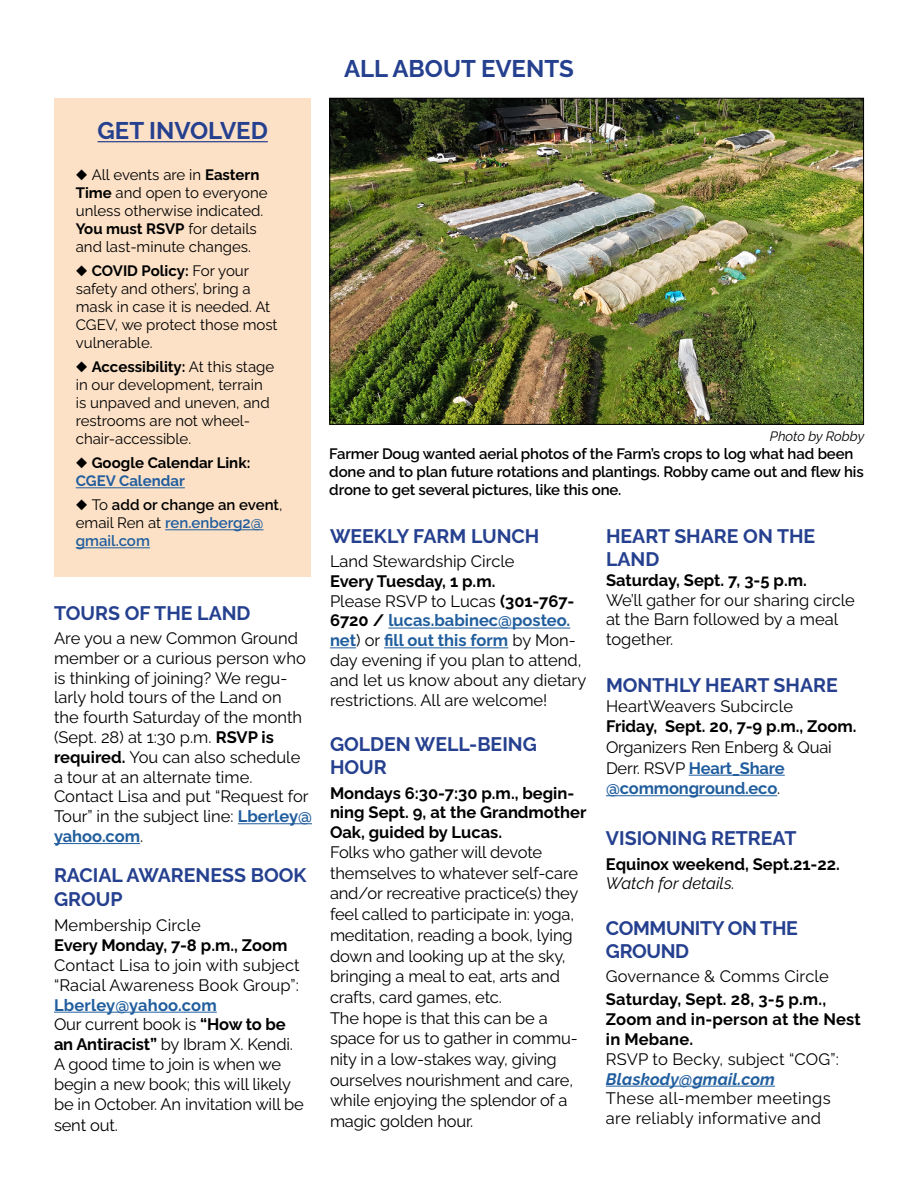
<style>
.page{position:relative;width:918px;height:1188px;background:#fff}
.page>*{position:absolute;margin:0;border:0;box-sizing:border-box;transform-origin:0 0}
.t1{font:700 24px "Raleway";color:#25408f}
.t2{font:700 19.5px/23.4px "Raleway";color:#25408f}
.t3{font:700 19.5px/23.4px "Raleway";letter-spacing:-.02em;color:#25408f}
.t4{font:16.5px/19.8px "Raleway";letter-spacing:-.01em;color:#000}
.t5{font:700 16.5px/19.8px "Raleway";color:#000}
.t6{font:16.5px/19.8px "Raleway";letter-spacing:.01em;color:#000}
.t7{font:16.5px/19.8px "Raleway";letter-spacing:.02em;color:#000}
.t8{font:italic 700 16.5px "Raleway";letter-spacing:.01em;color:#215e9e}
.t9{font:italic 16.5px "Raleway";color:#000}
.t10{font:15px/18px "Raleway";color:#000}
.t11{font:600 15px/18px "Raleway";letter-spacing:-.01em;color:#000}
.t12{font:600 15px/18px "Raleway";color:#215e9e}
.t13{font:700 15px/18px "Raleway";color:#000}
.t14{font:italic 13.5px "Raleway";letter-spacing:-.01em;color:#000}
.s1{font-weight:700}
.s2{color:#215e9e}
.s3{color:#000}
.s4{font-weight:400;color:#000}
.s5{font-weight:700;color:#215e9e}
</style>
<div class="page">
<hr style="left:238px;top:823px;width:74px;height:1px;background:#215e9e">
<hr style="left:54px;top:843px;width:86px;height:1px;background:#215e9e">
<hr style="left:54px;top:1012px;width:163px;height:1px;background:#215e9e">
<hr style="left:388px;top:628px;width:182px;height:1px;background:#215e9e">
<svg style="left:330px;top:647px;width:26px;height:1px"></svg>
<hr style="left:384px;top:647px;width:124px;height:1px;background:#215e9e">
<hr style="left:689px;top:775px;width:96px;height:1px;background:#215e9e">
<hr style="left:606px;top:795px;width:171px;height:1px;background:#215e9e">
<hr style="left:606px;top:1086px;width:169px;height:1px;background:#215e9e">
<div style="left:54px;top:98px;width:257px;height:479px;background:#fce1c7"></div>
<hr style="left:76px;top:487px;width:109px;height:1px;background:#215e9e">
<hr style="left:165px;top:529px;width:99px;height:1px;background:#215e9e">
<hr style="left:76px;top:547px;width:74px;height:1px;background:#215e9e">
<hr style="left:98px;top:141px;width:170px;height:1px;background:#25408f">
<img style="left:331px;top:100px;width:531px;height:323px">
<h1 class="t1" style="left:98px;top:112px;width:172px">GET INVOLVED</h1>
<p class="t10" style="left:76px;top:164px;width:193px">◆ All events are in <span class="s1">Eastern<br>Time</span> and open to everyone unless otherwise indicated.<br><span class="s1">You must RSVP</span> for details and last-minute changes.</p>
<p class="t10" style="left:76px;top:260px;width:203px">◆ <span class="s1">COVID Policy:</span> For your safety and others’, bring a mask in case it is needed. At<br>CGEV, we protect those most vulnerable.</p>
<p class="t10" style="left:76px;top:356px;width:200px">◆ <span class="s1">Accessibility:</span> At this stage in our development, terrain is unpaved and uneven, and restrooms are not wheel&shy;chair-accessible.</p>
<p class="t13" style="left:76px;top:453px;width:176px">◆ Google Calendar Link:<br><span class="s2">CGEV Calendar</span></p>
<p class="t12" style="left:76px;top:495px;width:208px"><span class="s3">◆</span> <span class="s4">To</span> <span class="s3">add or change an event</span><span class="s4">, email Ren at</span> ren.enberg2@ gmail.com</p>
<p class="t2" style="left:54px;top:599px;width:198px">TOURS OF THE LAND</p>
<p class="t4" style="left:54px;top:626px;width:259px">Are you a new Common Ground member or a curious person who is thinking of joining? We regu&shy;larly hold tours of the Land on<br>the fourth Saturday of the month (Sept. 28) at 1:30 p.m. <span class="s1">RSVP is required.</span> You can also schedule a tour at an alternate time.<br>Contact Lisa and put “Request for<br>Tour” in the subject line: <span class="s5">Lberley@ yahoo.com</span>.</p>
<p class="t2" style="left:54px;top:862px;width:254px">RACIAL AWARENESS BOOK<br>GROUP</p>
<p class="t6" style="left:54px;top:914px;width:148px">Membership Circle</p>
<p class="t5" style="left:54px;top:934px;width:235px">Every Monday, 7-8 p.m., Zoom</p>
<p class="t6" style="left:54px;top:953px;width:247px">Contact Lisa to join with subject “Racial Awareness Book Group”:</p>
<p class="t4" style="left:54px;top:993px;width:251px"><span class="s5">Lberley@yahoo.com<br></span>Our current book is <span class="s1">“How to be an Antiracist”</span> by Ibram X. Kendi.<br>A good time to join is when we begin a new book; this will likely be in October. An invitation will be</p>
<p class="t4" style="left:54px;top:1113px;width:65px">sent out.</p>
<h1 class="t1" style="left:344px;top:49px;width:231px">ALL ABOUT EVENTS</h1>
<p class="t14" style="left:770px;top:426px;width:96px">Photo by Robby</p>
<p class="t11" style="left:329px;top:443px;width:536px">Farmer Doug wanted aerial photos of the Farm’s crops to log what had been done and to plan future rotations and plantings. Robby came out and flew his drone to get several pictures, like this one.</p>
<p class="t2" style="left:330px;top:522px;width:211px">WEEKLY FARM LUNCH</p>
<p class="t4" style="left:330px;top:550px;width:186px">Land Stewardship Circle</p>
<p class="t4" style="left:330px;top:569px;width:258px"><span class="s1">Every Tuesday, 1 p.m.<br></span>Please RSVP to Lucas <span class="s1">(301-767-<br>6720 /</span> <span class="s5">lucas.babinec@posteo. net</span>) or <span class="s5">fill out this form</span> by Mon&shy;day evening if you plan to attend, and let us know about any dietary restrictions. All are welcome!</p>
<p class="t2" style="left:330px;top:730px;width:208px">GOLDEN WELL-BEING<br>HOUR</p>
<p class="t5" style="left:330px;top:781px;width:258px">Mondays 6:30-7:30 p.m., begin&shy;ning Sept. 9, at the Grandmother<br>Oak, guided by Lucas.</p>
<p class="t4" style="left:330px;top:840px;width:250px;line-height:20.7px">Folks who gather will devote themselves to whatever self-care and/or recreative practice(s) they feel called to participate in: yoga, meditation, reading a book, lying down and looking up at the sky, bringing a meal to eat, arts and crafts, card games, etc.<br>The hope is that this can be a space for us to gather in commu&shy;nity in a low-stakes way, giving ourselves nourishment and care, while enjoying the splendor of a magic golden hour.</p>
<p class="t2" style="left:606px;top:522px;width:211px">HEART SHARE ON THE<br>LAND</p>
<p class="t5" style="left:606px;top:569px;width:202px">Saturday, Sept. 7, 3-5 p.m.</p>
<p class="t4" style="left:606px;top:588px;width:250px">We’ll gather for our sharing circle at the Barn followed by a meal together.</p>
<p class="t2" style="left:606px;top:672px;width:233px">MONTHLY HEART SHARE</p>
<p class="t6" style="left:606px;top:694px;width:189px">HeartWeavers Subcircle</p>
<p class="t5" style="left:606px;top:715px;width:252px">Friday, Sept. 20, 7-9 p.m., Zoom.</p>
<p class="t4" style="left:606px;top:735px;width:227px;line-height:20.5px">Organizers Ren Enberg &amp; Quai<br>Derr. RSVP <span class="s5">Heart_Share @commonground.eco</span>.</p>
<p class="t2" style="left:606px;top:825px;width:192px">VISIONING RETREAT</p>
<p class="t5" style="left:606px;top:852px;width:235px">Equinox weekend, Sept.21-22.</p>
<p class="t9" style="left:606px;top:871px;width:130px">Watch for details.</p>
<p class="t3" style="left:606px;top:914px;width:193px">COMMUNITY ON THE<br>GROUND</p>
<p class="t6" style="left:606px;top:965px;width:224px">Governance &amp; Comms Circle</p>
<p class="t5" style="left:606px;top:988px;width:256px">Saturday, Sept. 28, 3-5 p.m.,<br>Zoom and in-person at the Nest in Mebane.</p>
<p class="t6" style="left:606px;top:1047px;width:234px">RSVP to Becky, subject “COG”:</p>
<p class="t8" style="left:606px;top:1066px;width:171px">Blaskody@gmail.com</p>
<p class="t7" style="left:606px;top:1087px;width:226px">These all-member meetings are reliably informative and</p>
</div>
